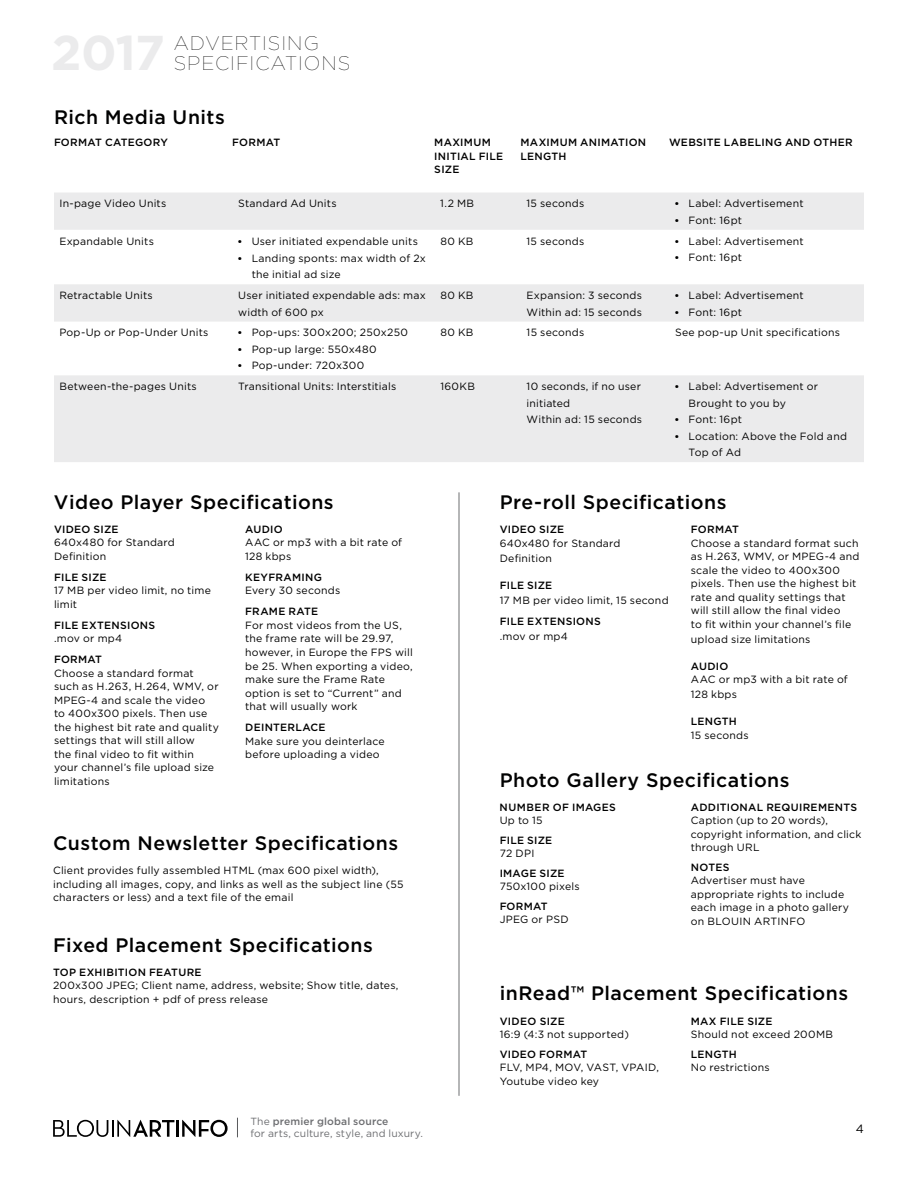
<style>
.page{position:relative;width:918px;height:1188px;background:#fff}
.page>*{position:absolute;margin:0;border:0;box-sizing:border-box;transform-origin:0 0}
.t1{font:100 19.65px/20.4px "Gotham";letter-spacing:.055em;color:#000}
.t2{font:500 19.5px "Gotham";letter-spacing:.025em;color:#000101}
.t3{font:12px "Gotham";color:#000}
.t4{font:10.5px/13.5px "Gotham";letter-spacing:.02em;color:#000}
.t5{font:500 10.5px/13.5px "Gotham";letter-spacing:.03em;color:#000}
.t6{font:10.35px/12.1px "Gotham";letter-spacing:.01em;color:#6d6e71}
.s1{font-family:"Times"}
.s2{font-weight:500}
</style>
<div class="page">
<svg style="left:237px;top:1118px;width:1px;height:19px"></svg>
<hr style="left:176px;top:1120px;width:3px;height:17px;background:#000">
<svg style="left:182px;top:1120px;width:46px;height:17px"></svg>
<svg style="left:53px;top:1120px;width:121px;height:17px"></svg>
<svg style="left:54px;top:193px;width:810px;height:269px;fill:#ebebec"></svg>
<hr style="left:459px;top:492px;width:1px;height:604px;background:#6d6e71">
<h1 class="t1" style="left:174px;top:32px;width:178px">ADVERTISING<br>SPECIFICATIONS</h1>
<h2 class="t2" style="left:54px;top:106px;width:172px">RICH MEDIA UNITS</h2>
<p class="t5" style="left:54px;top:135px;width:114px">FORMAT CATEGORY</p>
<p class="t5" style="left:232px;top:135px;width:50px">FORMAT</p>
<p class="t5" style="left:434px;top:135px;width:70px">MAXIMUM<br>IN ITIAL FILE<br>SIZE</p>
<p class="t5" style="left:521px;top:135px;width:26px">MAXIM</p>
<p class="t5" style="left:560px;top:135px;width:66px">UM ANIMATIO</p>
<p class="t5" style="left:638px;top:135px;width:10px">N</p>
<p class="t5" style="left:521px;top:149px;width:39px">LENGTH</p>
<p class="t5" style="left:669px;top:135px;width:126px">WEBSITE LABELING AND</p>
<p class="t5" style="left:814px;top:135px;width:41px">OTHER</p>
<p class="t4" style="left:59px;top:197px;width:109px">In-page Video Units</p>
<p class="t4" style="left:238px;top:197px;width:100px">Standard Ad Units</p>
<p class="t4" style="left:440px;top:197px;width:35px">1.2 MB</p>
<p class="t4" style="left:527px;top:197px;width:59px">15 seconds</p>
<p class="t4" style="left:675px;top:197px;width:130px"><span class="s1">•</span> Label: Advertisement</p>
<p class="t4" style="left:675px;top:213px;width:68px"><span class="s1">•</span> Font: 16pt</p>
<p class="t4" style="left:59px;top:234px;width:96px">Expandable Units</p>
<p class="t4" style="left:238px;top:235px;width:181px"><span class="s1">•</span> User initiated expendable units</p>
<p class="t4" style="left:252px;top:250px;width:176px;line-height:16.5px;text-indent:-14px"><span class="s1">•</span> Landing sponts: max width of 2x the initial ad size</p>
<p class="t4" style="left:440px;top:234px;width:35px">80 KB</p>
<p class="t4" style="left:527px;top:234px;width:59px">15 seconds</p>
<p class="t4" style="left:675px;top:234px;width:130px"><span class="s1">•</span> Label: Advertisement</p>
<p class="t4" style="left:675px;top:250px;width:68px"><span class="s1">•</span> Font: 16pt</p>
<p class="t4" style="left:59px;top:288px;width:95px">Retractable Units</p>
<p class="t4" style="left:238px;top:287px;width:189px;line-height:16.5px">User initiated expendable ads: max width of 600 px</p>
<p class="t4" style="left:440px;top:288px;width:35px">80 KB</p>
<p class="t4" style="left:527px;top:287px;width:117px;line-height:16.5px">Expansion: 3 seconds<br>Within ad: 15 seconds</p>
<p class="t4" style="left:675px;top:288px;width:130px"><span class="s1">•</span> Label: Advertisement</p>
<p class="t4" style="left:675px;top:305px;width:68px"><span class="s1">•</span> Font: 16pt</p>
<p class="t4" style="left:59px;top:326px;width:151px">Pop-Up or Pop-Under Units</p>
<p class="t4" style="left:238px;top:326px;width:171px"><span class="s1">•</span> Pop-ups: 300x200; 250x250</p>
<p class="t4" style="left:238px;top:342px;width:140px"><span class="s1">•</span> Pop-up large: 550x480</p>
<p class="t4" style="left:238px;top:359px;width:128px"><span class="s1">•</span> Pop-under: 720x300</p>
<p class="t4" style="left:440px;top:326px;width:35px">80 KB</p>
<p class="t4" style="left:527px;top:326px;width:59px">15 seconds</p>
<p class="t4" style="left:675px;top:326px;width:167px">See pop-up Unit specifications</p>
<p class="t4" style="left:59px;top:379px;width:139px">Between-the-pages Units</p>
<p class="t4" style="left:238px;top:379px;width:160px">Transitional Units: Interstitials</p>
<p class="t4" style="left:440px;top:379px;width:36px">160KB</p>
<p class="t4" style="left:527px;top:378px;width:117px;line-height:16.5px">10 seconds, if no user initiated<br>Within ad: 15 seconds</p>
<p class="t4" style="left:689px;top:378px;width:131px;line-height:16.5px;text-indent:-14px"><span class="s1">•</span> Label: Advertisement or<br>Brought to you by</p>
<p class="t4" style="left:675px;top:412px;width:68px"><span class="s1">•</span> Font: 16pt</p>
<p class="t4" style="left:689px;top:427px;width:160px;line-height:16.5px;text-indent:-14px"><span class="s1">•</span> Location: Above the Fold and<br>Top of Ad</p>
<h2 class="t2" style="left:54px;top:491px;width:281px">VIDEO PLAYER SPECIFICATIONS</h2>
<p class="t5" style="left:54px;top:522px;width:54px">VI DEO SIZE</p>
<p class="t4" style="left:54px;top:536px;width:122px">640x480 for Standard<br>Definition</p>
<p class="t5" style="left:54px;top:570px;width:42px">FILE SIZE</p>
<p class="t4" style="left:54px;top:584px;width:158px">17 MB per video limit, no time limit</p>
<p class="t5" style="left:54px;top:618px;width:94px">FILE EXTENSIONS</p>
<p class="t4" style="left:54px;top:632px;width:70px">.mov or mp4</p>
<p class="t5" style="left:54px;top:653px;width:50px">FORMAT</p>
<p class="t4" style="left:54px;top:666px;width:166px">Choose a standard format such as H.263, H.264, WMV, or<br>MPEG-4 and scale the video<br>to 400x300 pixels. Then use the highest bit rate and quality settings that will still allow<br>the final video to fit within your channel’s file upload size limitations</p>
<p class="t5" style="left:245px;top:522px;width:9px">AUD</p>
<p class="t5" style="left:270px;top:522px;width:14px">IO</p>
<p class="t4" style="left:245px;top:536px;width:158px">AAC or mp3 with a bit rate of<br>128 kbps</p>
<p class="t5" style="left:245px;top:570px;width:69px">KEYFRAMING</p>
<p class="t4" style="left:245px;top:584px;width:97px">Every 30 seconds</p>
<p class="t5" style="left:245px;top:605px;width:75px">FRAME RATE</p>
<p class="t4" style="left:245px;top:618px;width:169px">For most videos from the US, the frame rate will be 29.97, however, in Europe the FPS will be 25. When exporting a video, make sure the Frame Rate option is set to “Current” and that will usually work</p>
<p class="t5" style="left:245px;top:720px;width:82px">DEINTERLACE</p>
<p class="t4" style="left:245px;top:734px;width:141px">Make sure you deinterlace before uploading a video</p>
<h2 class="t2" style="left:53px;top:832px;width:347px">CUSTOM NEWSLETTER SPECIFICATIONS</h2>
<p class="t4" style="left:53px;top:863px;width:352px">Client provides fully assembled HTML (max 600 pixel width), including all images, copy, and links as well as the subject line (55 characters or less) and a text file of the email</p>
<h2 class="t2" style="left:53px;top:934px;width:321px">FIXED PLACEMENT SPECIFICATIONS</h2>
<p class="t5" style="left:53px;top:965px;width:9px">TOP</p>
<p class="t5" style="left:79px;top:965px;width:8px">EXHIBITIO</p>
<p class="t5" style="left:138px;top:965px;width:57px">N FEATURE</p>
<p class="t4" style="left:53px;top:978px;width:347px">200x300 JPEG; Client name, address, website; Show title, dates, hours, description + pdf of press release</p>
<h2 class="t2" style="left:500px;top:491px;width:228px">PRE-ROLL SPECIFICATIONS</h2>
<p class="t5" style="left:500px;top:522px;width:54px">VI DEO SIZE</p>
<p class="t4" style="left:500px;top:535px;width:122px;line-height:15px">640x480 for Standard<br>Definition</p>
<p class="t5" style="left:500px;top:578px;width:42px">FILE SIZE</p>
<p class="t4" style="left:500px;top:593px;width:170px">17 MB per video limit, 15 second</p>
<p class="t5" style="left:500px;top:614px;width:94px">FILE EXTENSIONS</p>
<p class="t4" style="left:500px;top:629px;width:70px">.mov or mp4</p>
<p class="t5" style="left:691px;top:522px;width:50px">FORMAT</p>
<p class="t4" style="left:691px;top:536px;width:170px">Choose a standard format such as H.263, WMV, or MPEG-4 and scale the video to 400x300 pixels. Then use the highest bit rate and quality settings that will still allow the final video<br>to fit within your channel’s file</p>
<p class="t4" style="left:691px;top:632px;width:121px">upload size limitations</p>
<p class="t5" style="left:691px;top:659px;width:9px">AUD</p>
<p class="t5" style="left:716px;top:659px;width:14px">IO</p>
<p class="t4" style="left:691px;top:672px;width:158px;line-height:15px">AAC or mp3 with a bit rate of<br>128 kbps</p>
<p class="t5" style="left:691px;top:714px;width:48px">LENGTH</p>
<p class="t4" style="left:691px;top:728px;width:59px">15 seconds</p>
<h2 class="t2" style="left:500px;top:769px;width:292px">PHOTO GALLERY SPECIFICATIONS</h2>
<p class="t5" style="left:500px;top:800px;width:116px">NUMBER OF IMAGES</p>
<p class="t4" style="left:500px;top:814px;width:45px">Up to 15</p>
<p class="t5" style="left:500px;top:833px;width:42px">FILE SIZE</p>
<p class="t4" style="left:500px;top:847px;width:36px">72 DPI</p>
<p class="t5" style="left:500px;top:866px;width:67px">I MAGE SIZE</p>
<p class="t4" style="left:500px;top:880px;width:82px">750x100 pixels</p>
<p class="t5" style="left:500px;top:899px;width:50px">FORMAT</p>
<p class="t4" style="left:500px;top:913px;width:70px">JPEG or PSD</p>
<p class="t5" style="left:691px;top:800px;width:10px">ADD</p>
<p class="t5" style="left:716px;top:800px;width:141px">ITIONAL REQU IREMENTS</p>
<p class="t4" style="left:691px;top:814px;width:172px">Caption (up to 20 words), copyright information, and click through URL</p>
<p class="t5" style="left:691px;top:860px;width:39px">N OTES</p>
<p class="t4" style="left:691px;top:874px;width:160px">Advertiser must have appropriate rights to include each image in a photo gallery on BLOUIN ARTINFO</p>
<h2 class="t2" style="left:500px;top:982px;width:350px">INREAD™ PLACEMENT SPECIFICATIONS</h2>
<p class="t5" style="left:500px;top:1014px;width:54px">VI DEO SIZE</p>
<p class="t4" style="left:500px;top:1028px;width:131px">16:9 (4:3 not supported)</p>
<p class="t5" style="left:500px;top:1047px;width:56px">VI DEO FORM</p>
<p class="t5" style="left:573px;top:1047px;width:15px">AT</p>
<p class="t4" style="left:500px;top:1061px;width:161px">FLV, MP4, MOV, VAST, VPAID,<br>Youtube video key</p>
<p class="t5" style="left:691px;top:1014px;width:83px">MAX FILE SIZE</p>
<p class="t4" style="left:691px;top:1028px;width:144px">Should not exceed 200MB</p>
<p class="t5" style="left:691px;top:1047px;width:39px">LENGTH</p>
<p class="t4" style="left:691px;top:1061px;width:80px">No restrictions</p>
<p class="t6" style="left:250px;top:1115px;width:174px">The <span class="s2">PREMIER GLOBAL SOURCE<br></span>for arts, culture, style, and luxury.</p>
<p class="t3" style="left:856px;top:1122px;width:10px">4</p>
</div>
